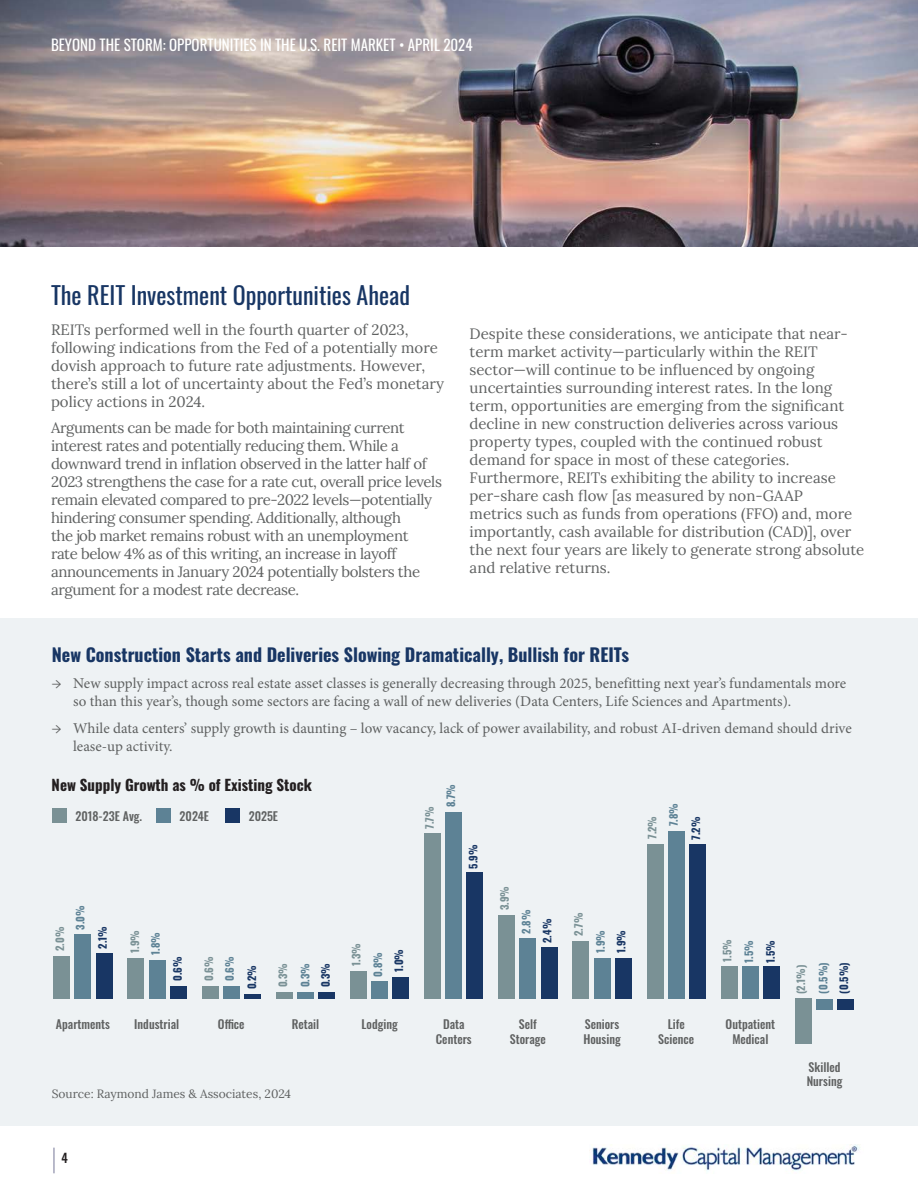
<style>
.page{position:relative;width:918px;height:1188px;background:#fff}
.page>*{position:absolute;margin:0;border:0;box-sizing:border-box;transform-origin:0 0}
.t1{font:24px "Oswald";color:#183664}
.t2{font:700 18px "Oswald";color:#183664}
.t3{font:15px/18px "Lora";color:#5f6161}
.t4{font:15px/18px "Lora";letter-spacing:-.025em;color:#5f6161}
.t5{font:15px/18px "Minion Pro";color:#5f6161}
.t6{font:15px "Oswald";color:#fff}
.t7{font:700 15px "Oswald";color:#231f20}
.t8{font:500 12.6px "Oswald";color:#231f20}
.t9{font:500 12px/14.4px "Oswald";color:#5f6161;text-align:center}
.t10{font:12px "Lora";color:#5f6161}
.t11{font:700 10.5px "Oswald";color:#7a9195}
.t12{font:700 10.5px "Oswald";color:#5d8295}
.t13{font:700 10.5px "Oswald";color:#183664}
</style>
<div class="page">
<img style="left:592px;top:1144px;width:268px;height:27px">
<svg style="left:53px;top:1148px;width:1px;height:25px"></svg>
<div style="left:0;top:618px;width:918px;height:508px;background:#eef2f4"></div>
<img style="left:0;top:0;width:918px;height:246px">
<div style="left:53px;top:956px;width:17px;height:43px;background:#7a9195"></div>
<div style="left:75px;top:934px;width:16px;height:65px;background:#5d8295"></div>
<div style="left:96px;top:954px;width:16px;height:45px;background:#183664"></div>
<div style="left:128px;top:958px;width:16px;height:41px;background:#7a9195"></div>
<div style="left:149px;top:960px;width:16px;height:39px;background:#5d8295"></div>
<div style="left:170px;top:986px;width:17px;height:13px;background:#183664"></div>
<div style="left:202px;top:986px;width:17px;height:13px;background:#7a9195"></div>
<div style="left:223px;top:986px;width:17px;height:13px;background:#5d8295"></div>
<hr style="left:244px;top:995px;width:17px;height:4px;background:#183664">
<div style="left:350px;top:971px;width:17px;height:28px;background:#7a9195"></div>
<div style="left:371px;top:982px;width:17px;height:17px;background:#5d8295"></div>
<div style="left:392px;top:977px;width:17px;height:22px;background:#183664"></div>
<div style="left:424px;top:834px;width:17px;height:165px;background:#7a9195"></div>
<div style="left:445px;top:812px;width:17px;height:187px;background:#5d8295"></div>
<div style="left:467px;top:872px;width:16px;height:127px;background:#183664"></div>
<div style="left:498px;top:915px;width:17px;height:84px;background:#7a9195"></div>
<div style="left:520px;top:939px;width:16px;height:60px;background:#5d8295"></div>
<div style="left:541px;top:947px;width:16px;height:52px;background:#183664"></div>
<div style="left:573px;top:941px;width:16px;height:58px;background:#7a9195"></div>
<div style="left:594px;top:958px;width:16px;height:41px;background:#5d8295"></div>
<div style="left:615px;top:958px;width:17px;height:41px;background:#183664"></div>
<div style="left:647px;top:844px;width:16px;height:155px;background:#7a9195"></div>
<div style="left:668px;top:831px;width:17px;height:168px;background:#5d8295"></div>
<div style="left:689px;top:844px;width:17px;height:155px;background:#183664"></div>
<div style="left:721px;top:967px;width:17px;height:32px;background:#7a9195"></div>
<div style="left:742px;top:967px;width:17px;height:32px;background:#5d8295"></div>
<div style="left:763px;top:967px;width:17px;height:32px;background:#183664"></div>
<div style="left:795px;top:999px;width:17px;height:45px;background:#7a9195"></div>
<div style="left:816px;top:999px;width:17px;height:11px;background:#5d8295"></div>
<div style="left:837px;top:999px;width:17px;height:11px;background:#183664"></div>
<div style="left:276px;top:992px;width:17px;height:7px;background:#7a9195"></div>
<div style="left:297px;top:992px;width:17px;height:7px;background:#5d8295"></div>
<div style="left:318px;top:992px;width:17px;height:7px;background:#183664"></div>
<div style="left:52px;top:808px;width:14px;height:15px;background:#7a9195"></div>
<div style="left:156px;top:808px;width:15px;height:15px;background:#5d8295"></div>
<div style="left:225px;top:808px;width:15px;height:15px;background:#183664"></div>
<p class="t6" style="left:51px;top:32px;width:423px">BEYOND THE STORM: OPPORTUNITIES IN THE U.S. REIT MARKET • APRIL 2024</p>
<p class="t1" style="left:51px;top:274px;width:360px">The REIT Investment Opportunities Ahead</p>
<p class="t3" style="left:51px;top:319px;width:395px">REITs performed well in the fourth quarter of 2023, following indications from the Fed of a potentially more dovish approach to future rate adjustments. However, there’s still a lot of uncertainty about the Fed’s monetary policy actions in 2024.</p>
<p class="t4" style="left:51px;top:418px;width:392px">Arguments can be made for both maintaining current interest rates and potentially reducing them. While a downward trend in inflation observed in the latter half of 2023 strengthens the case for a rate cut, overall price levels remain elevated compared to pre-2022 levels—potentially hindering consumer spending. Additionally, although<br>the job market remains robust with an unemployment<br>rate below 4% as of this writing, an increase in layoff announcements in January 2024 potentially bolsters the argument for a modest rate decrease.</p>
<p class="t3" style="left:470px;top:324px;width:396px">Despite these considerations, we anticipate that near&shy;term market activity—particularly within the REIT sector—will continue to be influenced by ongoing uncertainties surrounding interest rates. In the long term, opportunities are emerging from the significant decline in new construction deliveries across various property types, coupled with the continued robust demand for space in most of these categories.<br>Furthermore, REITs exhibiting the ability to increase per-share cash flow [as measured by non-GAAP<br>metrics such as funds from operations (FFO) and, more importantly, cash available for distribution (CAD)], over the next four years are likely to generate strong absolute and relative returns.</p>
<p class="t2" style="left:52px;top:645px;width:579px">New Construction Starts and Deliveries Slowing Dramatically, Bullish for REITs</p>
<p class="t5" style="left:73px;top:675px;width:775px;text-indent:-21px">→ New supply impact across real estate asset classes is generally decreasing through 2025, benefitting next year’s fundamentals more so than this year’s, though some sectors are facing a wall of new deliveries (Data Centers, Life Sciences and Apartments).</p>
<p class="t5" style="left:73px;top:719px;width:780px;text-indent:-21px">→ While data centers’ supply growth is daunting – low vacancy, lack of power availability, and robust AI-driven demand should drive lease-up activity.</p>
<p class="t7" style="left:52px;top:777px;width:262px">New Supply Growth as % of Existing Stock</p>
<p class="t9" style="left:75px;top:809px;width:68px">2018-23E Avg.</p>
<p class="t9" style="left:180px;top:809px;width:31px">2024E</p>
<p class="t9" style="left:249px;top:809px;width:31px">2025E</p>
<p class="t11" style="left:424px;top:829px;width:24px;rotate:-90deg">7.7%</p>
<p class="t12" style="left:445px;top:807px;width:25px;rotate:-90deg">8.7%</p>
<p class="t11" style="left:647px;top:839px;width:25px;rotate:-90deg">7.2%</p>
<p class="t12" style="left:668px;top:826px;width:25px;rotate:-90deg">7.8%</p>
<p class="t13" style="left:690px;top:840px;width:25px;rotate:-90deg">7.2%</p>
<p class="t13" style="left:468px;top:869px;width:26px;rotate:-90deg">5.9%</p>
<p class="t11" style="left:54px;top:951px;width:26px;rotate:-90deg">2.0%</p>
<p class="t12" style="left:75px;top:930px;width:26px;rotate:-90deg">3.0%</p>
<p class="t13" style="left:97px;top:949px;width:24px;rotate:-90deg">2.1%</p>
<p class="t11" style="left:130px;top:953px;width:24px;rotate:-90deg">1.9%</p>
<p class="t12" style="left:150px;top:955px;width:24px;rotate:-90deg">1.8%</p>
<p class="t13" style="left:172px;top:981px;width:26px;rotate:-90deg">0.6%</p>
<p class="t11" style="left:203px;top:981px;width:26px;rotate:-90deg">0.6%</p>
<p class="t12" style="left:224px;top:981px;width:26px;rotate:-90deg">0.6%</p>
<p class="t13" style="left:246px;top:989px;width:26px;rotate:-90deg">0.2%</p>
<p class="t11" style="left:277px;top:987px;width:26px;rotate:-90deg">0.3%</p>
<p class="t12" style="left:300px;top:987px;width:26px;rotate:-90deg">0.3%</p>
<p class="t13" style="left:320px;top:987px;width:26px;rotate:-90deg">0.3%</p>
<p class="t11" style="left:351px;top:966px;width:24px;rotate:-90deg">1.3%</p>
<p class="t12" style="left:372px;top:977px;width:26px;rotate:-90deg">0.8%</p>
<p class="t13" style="left:393px;top:972px;width:24px;rotate:-90deg">1.0%</p>
<p class="t11" style="left:499px;top:910px;width:26px;rotate:-90deg">3.9%</p>
<p class="t12" style="left:521px;top:934px;width:25px;rotate:-90deg">2.8%</p>
<p class="t13" style="left:542px;top:943px;width:26px;rotate:-90deg">2.4%</p>
<p class="t11" style="left:573px;top:936px;width:25px;rotate:-90deg">2.7%</p>
<p class="t12" style="left:595px;top:953px;width:24px;rotate:-90deg">1.9%</p>
<p class="t13" style="left:616px;top:953px;width:24px;rotate:-90deg">1.9%</p>
<p class="t11" style="left:722px;top:962px;width:24px;rotate:-90deg">1.5%</p>
<p class="t12" style="left:743px;top:963px;width:24px;rotate:-90deg">1.5%</p>
<p class="t13" style="left:765px;top:963px;width:24px;rotate:-90deg">1.5%</p>
<p class="t9" style="left:56px;top:1018px;width:56px">Apartments</p>
<p class="t9" style="left:218px;top:1018px;width:28px">Office</p>
<p class="t9" style="left:292px;top:1018px;width:29px">Retail</p>
<p class="t9" style="left:362px;top:1018px;width:38px">Lodging</p>
<p class="t9" style="left:436px;top:1018px;width:37px">Data<br>Centers</p>
<p class="t9" style="left:510px;top:1018px;width:37px">Self<br>Storage</p>
<p class="t9" style="left:583px;top:1018px;width:39px;text-align:left">Seniors<br>Housing</p>
<p class="t9" style="left:658px;top:1018px;width:37px">Life<br>Science</p>
<p class="t9" style="left:134px;top:1018px;width:46px">Industrial</p>
<p class="t9" style="left:726px;top:1018px;width:51px">Outpatient<br>Medical</p>
<p class="t10" style="left:52px;top:1085px;width:241px">Source: Raymond James &amp; Associates, 2024</p>
<p class="t8" style="left:62px;top:1151px;width:8px">4</p>
<p class="t11" style="left:796px;top:994px;width:31px;rotate:-90deg">(2.1%)</p>
<p class="t12" style="left:818px;top:994px;width:33px;rotate:-90deg">(0.5%)</p>
<p class="t13" style="left:839px;top:994px;width:33px;rotate:-90deg">(0.5%)</p>
<p class="t9" style="left:807px;top:1060px;width:37px;text-align:left">Skilled<br>Nursing</p>
</div>
